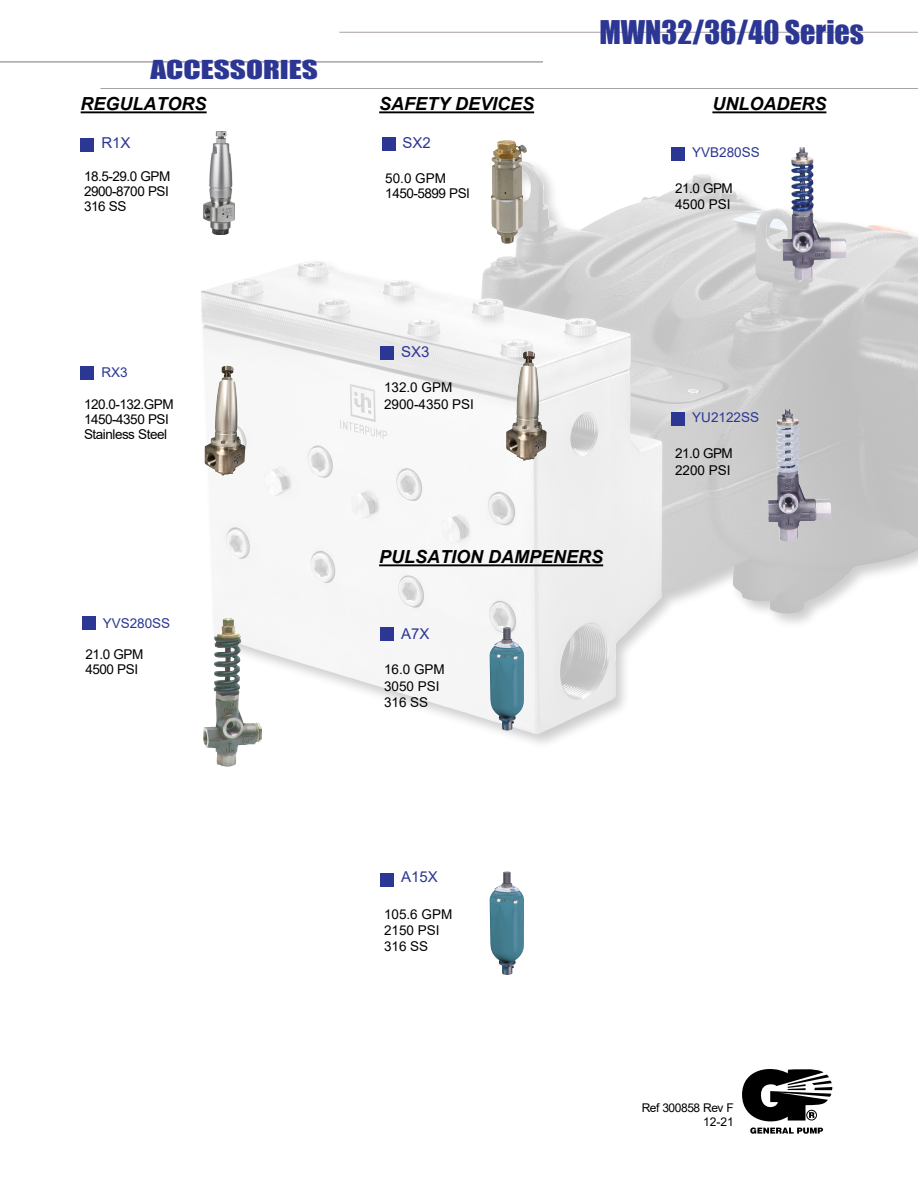
<style>
.page{position:relative;width:918px;height:1188px;background:#fff}
.page>*{position:absolute;margin:0;border:0;box-sizing:border-box;transform-origin:0 0}
.t1{font:30px "Impact";color:#2c3693}
.t2{font:24px "Impact";color:#2c3693;scale:1.3 1}
.t3{font:italic 700 18px "Arial";color:#000}
.t4{font:15px "Arial";color:#2c3693}
.t5{font:13.5px/15px "Arial";letter-spacing:-.035em;color:#000}
.t6{font:13.5px/16.2px "Arial";color:#000}
.t7{font:13.5px "Arial";color:#2c3693}
.t8{font:12px/14.4px "Arial";letter-spacing:-.035em;color:#000;text-align:right}
</style>
<div class="page">
<div style="left:198px;top:158px;width:720px;height:592px;background:#000;opacity:.75"></div>
<img style="left:414px;top:161px;width:106px;height:140px">
<hr style="left:101px;top:88px;width:817px;height:1px;background:#a9a3a1">
<hr style="left:0;top:61px;width:543px;height:2px;background:#a9a3a1">
<hr style="left:339px;top:32px;width:579px;height:1px;background:#a9a3a1">
<hr style="left:81px;top:111px;width:126px;height:2px;background:#000">
<hr style="left:379px;top:111px;width:155px;height:2px;background:#000">
<div style="left:380px;top:346px;width:14px;height:14px;background:#2c3693"></div>
<hr style="left:712px;top:111px;width:114px;height:2px;background:#000">
<div style="left:671px;top:147px;width:14px;height:14px;background:#2c3693"></div>
<img style="left:783px;top:147px;width:28px;height:133px">
<div style="left:82px;top:616px;width:14px;height:14px;background:#2c3693"></div>
<img style="left:203px;top:618px;width:40px;height:149px">
<hr style="left:379px;top:564px;width:224px;height:2px;background:#000">
<img style="left:204px;top:132px;width:31px;height:103px">
<div style="left:81px;top:138px;width:13px;height:14px;background:#2c3693"></div>
<div style="left:81px;top:366px;width:13px;height:14px;background:#2c3693"></div>
<img style="left:221px;top:366px;width:5px;height:15px">
<img style="left:490px;top:627px;width:16px;height:76px">
<div style="left:382px;top:138px;width:14px;height:13px;background:#2c3693"></div>
<img style="left:491px;top:140px;width:36px;height:104px">
<img style="left:521px;top:351px;width:7px;height:16px">
<div style="left:380px;top:873px;width:14px;height:14px;background:#2c3693"></div>
<img style="left:490px;top:872px;width:16px;height:68px">
<div style="left:380px;top:627px;width:14px;height:14px;background:#2c3693"></div>
<div style="left:671px;top:412px;width:14px;height:14px;background:#2c3693"></div>
<img style="left:776px;top:409px;width:9px;height:59px">
<svg style="left:742px;top:1069px;width:90px;height:65px"></svg>
<h2 class="t2" style="left:150px;top:51px;width:130px">ACCESSORIES</h2>
<h3 class="t3" style="left:81px;top:92px;width:128px">REGULATORS</h3>
<h3 class="t3" style="left:379px;top:92px;width:157px">SAFETY DEVICES</h3>
<p class="t4" style="left:101px;top:133px;width:31px">R1X</p>
<p class="t5" style="left:84px;top:168px;width:88px;text-align:justify">18.5-29.0 GPM 2900-8700 PSI 316 SS</p>
<p class="t7" style="left:101px;top:363px;width:28px">RX3</p>
<p class="t5" style="left:84px;top:396px;width:91px">120.0-132.GPM<br>1450-4350 PSI<br>Stainless Steel</p>
<p class="t4" style="left:403px;top:133px;width:30px">SX2</p>
<p class="t5" style="left:385px;top:171px;width:86px">50.0 GPM<br>1450-5899 PSI</p>
<p class="t4" style="left:401px;top:341px;width:30px">SX3</p>
<p class="t6" style="left:384px;top:379px;width:92px">132.0 GPM<br>2900-4350 PSI</p>
<h1 class="t1" style="left:599px;top:9px;width:266px">MWN32/36/40 Series</h1>
<h3 class="t3" style="left:712px;top:92px;width:115px">UNLOADERS</h3>
<p class="t7" style="left:692px;top:142px;width:69px">YVB280SS</p>
<p class="t6" style="left:675px;top:180px;width:59px">21.0 GPM<br>4500 PSI</p>
<p class="t7" style="left:692px;top:408px;width:68px">YU2122SS</p>
<p class="t6" style="left:675px;top:445px;width:59px">21.0 GPM<br>2200 PSI</p>
<p class="t7" style="left:103px;top:613px;width:69px">YVS280SS</p>
<p class="t5" style="left:85px;top:647px;width:59px">21.0 GPM<br>4500 PSI</p>
<h3 class="t3" style="left:379px;top:545px;width:226px">PULSATION DAMPENERS</h3>
<p class="t4" style="left:401px;top:623px;width:30px">A7X</p>
<p class="t6" style="left:384px;top:661px;width:62px">16.0 GPM<br>3050 PSI<br>316 SS</p>
<p class="t4" style="left:401px;top:866px;width:38px">A15X</p>
<p class="t6" style="left:384px;top:906px;width:70px">105.6 GPM<br>2150 PSI<br>316 SS</p>
<p class="t8" style="left:642px;top:1100px;width:94px">Ref 300858 Rev F<br>12-21</p>
</div>
